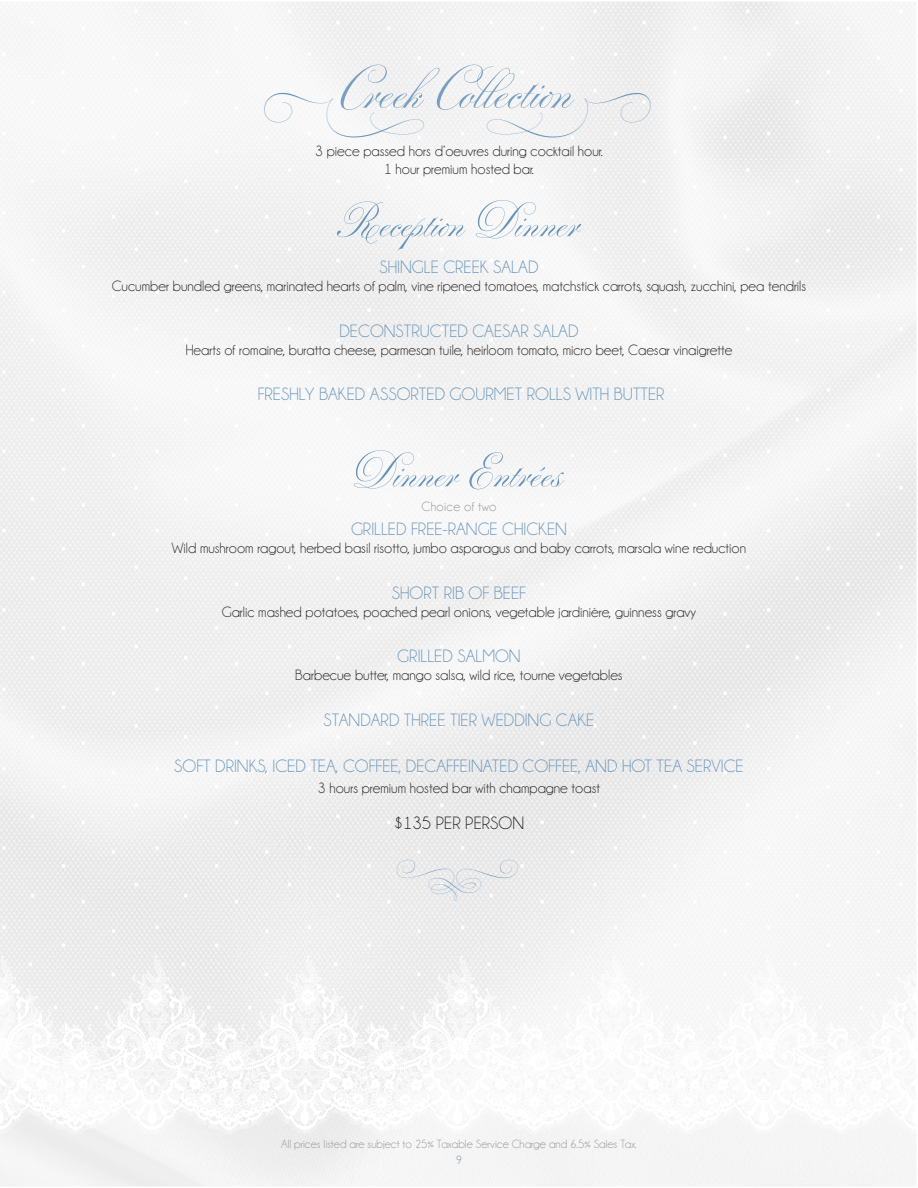
<style>
.page{position:relative;width:918px;height:1188px;background:#fff}
.page>*{position:absolute;margin:0;border:0;box-sizing:border-box;transform-origin:0 0}
.t1{font:72px "Parfumerie Script Old Style";color:#789fc1}
.t2{font:57px "Parfumerie Script Old Style";color:#6794ba}
.t3{font:18px "Champagne&Limousines";color:#6794ba}
.t4{font:18px "Champagne&Limousines";color:#231f20}
.t5{font:15px "Champagne&Limousines";color:#231f20}
.t6{font:13.5px "Champagne&Limousines";letter-spacing:.02em;color:#939598}
.t7{font:12px "Champagne&Limousines";color:#939598}
.t8{font:12px "Champagne&Limousines";color:#6794b8}
</style>
<div class="page">
<div style="left:1px;top:1134px;width:915px;height:52px;background:#f4f4f4"></div>
<img style="left:1px;top:1px;width:916px;height:1133px">
<img style="left:0;top:0;width:1px;height:1188px">
<div style="left:258px;top:93px;width:171px;height:44px;background:#f6f6f6"></div>
<div style="left:482px;top:93px;width:176px;height:44px;background:#f1f1f1"></div>
<svg style="left:393px;top:860px;width:129px;height:41px"></svg>
<p class="t1" style="left:341px;top:41px;width:237px">Creek Collection</p>
<p class="t5" style="left:315px;top:143px;width:289px">3 piece passed hors d’oeuvres during cocktail hour.</p>
<p class="t5" style="left:384px;top:161px;width:151px">1 hour premium hosted bar.</p>
<p class="t2" style="left:337px;top:183px;width:246px">Reception Dinner</p>
<p class="t3" style="left:380px;top:258px;width:160px">SHINGLE CREEK SALAD</p>
<p class="t5" style="left:112px;top:278px;width:696px">Cucumber bundled greens, marinated hearts of palm, vine ripened tomatoes, matchstick carrots, squash, zucchini, pea tendrils</p>
<p class="t3" style="left:340px;top:321px;width:240px">DECONSTRUCTED CAESAR SALAD</p>
<p class="t5" style="left:186px;top:342px;width:548px">Hearts of romaine, buratta cheese, parmesan tuile, heirloom tomato, micro beet, Caesar vinaigrette</p>
<p class="t3" style="left:258px;top:385px;width:409px">FRESHLY BAKED ASSORTED GOURMET ROLLS WITH BUTTER</p>
<p class="t2" style="left:354px;top:434px;width:212px">Dinner Entrées</p>
<p class="t6" style="left:422px;top:499px;width:76px">Choice of two</p>
<p class="t3" style="left:351px;top:520px;width:217px">GRILLED FREE-RANGE CHICKEN</p>
<p class="t5" style="left:172px;top:541px;width:576px">Wild mushroom ragout, herbed basil risotto, jumbo asparagus and baby carrots, marsala wine reduction</p>
<p class="t3" style="left:392px;top:584px;width:136px">SHORT RIB OF BEEF</p>
<p class="t5" style="left:222px;top:604px;width:476px">Garlic mashed potatoes, poached pearl onions, vegetable jardinière, guinness gravy</p>
<p class="t3" style="left:397px;top:647px;width:125px">GRILLED SALMON</p>
<p class="t5" style="left:295px;top:668px;width:329px">Barbecue butter, mango salsa, wild rice, tourne vegetables</p>
<p class="t3" style="left:324px;top:711px;width:272px">STANDARD THREE TIER WEDDING CAKE</p>
<p class="t3" style="left:174px;top:756px;width:571px">SOFT DRINKS, ICED TEA, COFFEE, DECAFFEINATED COFFEE, AND HOT TEA SERVICE</p>
<p class="t5" style="left:318px;top:780px;width:284px">3 hours premium hosted bar with champagne toast</p>
<p class="t4" style="left:394px;top:813px;width:132px">$135 PER PERSON</p>
<p class="t7" style="left:281px;top:1138px;width:357px">All prices listed are subject to 25% Taxable Service Charge and 6.5% Sales Tax.</p>
<p class="t8" style="left:456px;top:1154px;width:8px">9</p>
</div>
